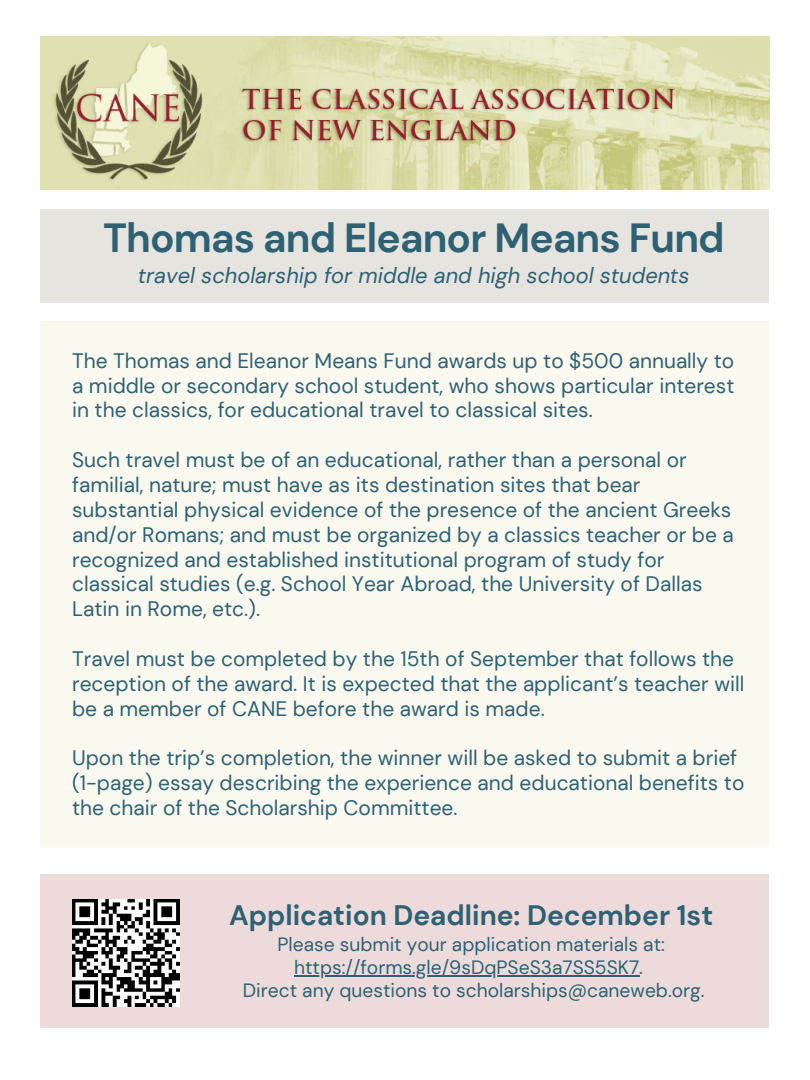
<style>
.page{position:relative;width:810px;height:1080px;background:#fff}
.page>*{position:absolute;margin:0;border:0;box-sizing:border-box;transform-origin:0 0}
.t1{font:700 40.62px "DM Sans";letter-spacing:-.02em;color:#2e6173}
.t2{font:700 28.12px "DM Sans";color:#2e6173}
.t3{font:italic 21.88px "DM Sans";color:#2e6173}
.t4{font:20.94px/24.9px "DM Sans";color:#2e6173}
.t5{font:19.25px/23px "DM Sans";color:#2e6173;text-align:center}
</style>
<div class="page">
<div style="left:41px;top:210px;width:728px;height:93px;background:#e6e4df"></div>
<img style="left:41px;top:37px;width:728px;height:153px">
<div style="left:41px;top:321px;width:728px;height:525px;background:#f9f9f0"></div>
<div style="left:41px;top:874px;width:728px;height:153px;background:#eddbdb"></div>
<img style="left:72px;top:899px;width:107px;height:108px">
<hr style="left:294px;top:975px;width:345px;height:2px;background:#2e6173">
<p class="t1" style="left:103px;top:212px;width:623px">Thomas and Eleanor Means Fund</p>
<p class="t3" style="left:138px;top:262px;width:553px">travel scholarship for middle and high school students</p>
<p class="t4" style="left:72px;top:348px;width:664px;text-align:justify">The Thomas and Eleanor Means Fund awards up to $500 annually to a middle or secondary school student, who shows particular interest in the classics, for educational travel to classical sites.</p>
<p class="t4" style="left:72px;top:448px;width:663px">Such travel must be of an educational, rather than a personal or familial, nature; must have as its destination sites that bear substantial physical evidence of the presence of the ancient Greeks and/or Romans; and must be organized by a classics teacher or be a recognized and established institutional program of study for classical studies (e.g. School Year Abroad, the University of Dallas Latin in Rome, etc.).</p>
<p class="t4" style="left:72px;top:646px;width:674px">Travel must be completed by the 15th of September that follows the reception of the award. It is expected that the applicant’s teacher will be a member of CANE before the award is made.</p>
<p class="t4" style="left:72px;top:746px;width:674px">Upon the trip’s completion, the winner will be asked to submit a brief (1-page) essay describing the experience and educational benefits to the chair of the Scholarship Committee.</p>
<p class="t2" style="left:229px;top:898px;width:486px">Application Deadline: December 1st</p>
<p class="t5" style="left:277px;top:933px;width:389px">Please submit your application materials at: https://forms.gle/9sDqPSeS3a7SS5SK7.</p>
<p class="t5" style="left:243px;top:979px;width:463px">Direct any questions to scholarships@caneweb.org.</p>
</div>
